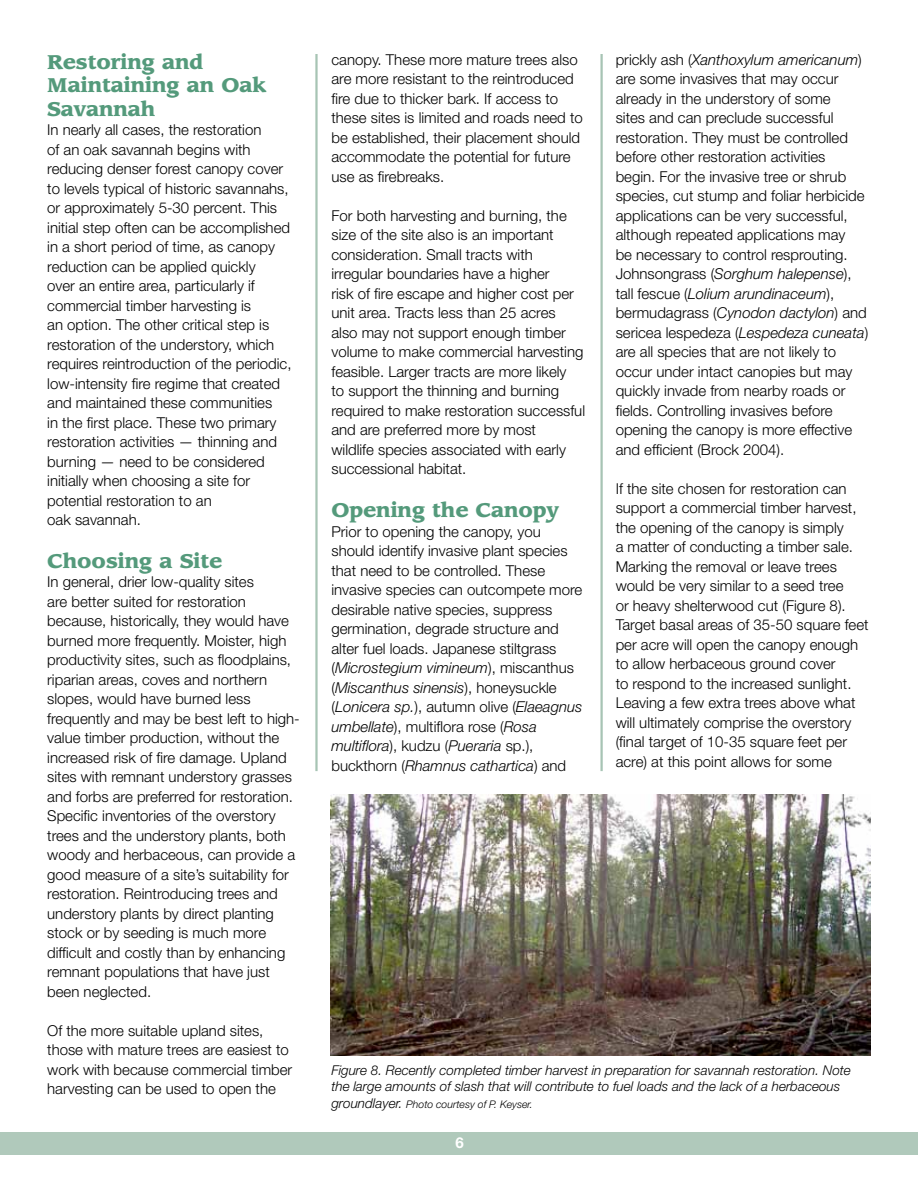
<style>
.page{position:relative;width:918px;height:1188px;background:#fff}
.page>*{position:absolute;margin:0;border:0;box-sizing:border-box;transform-origin:0 0}
.t1{font:900 19.5px/23.4px "Leawood Std";color:#549a7b}
.t2{font:300 15px/19.5px "Helvetica Neue LT Std";color:#000}
.t3{font:700 15px "Helvetica Neue LT Std";color:#fff}
.t4{font:italic 300 13.5px/16.5px "Helvetica Neue LT Std";color:#000}
.t5{font:italic 300 10.5px "Helvetica Neue LT Std";color:#000}
.s1{font-style:italic}
.s2{font-size:13.5px}
</style>
<div class="page">
<div style="left:0;top:1132px;width:918px;height:23px;background:#b0c9bb"></div>
<img style="left:331px;top:795px;width:540px;height:261px">
<hr style="left:315px;top:54px;width:3px;height:717px;background:#a7c4b4">
<hr style="left:600px;top:54px;width:3px;height:717px;background:#a7c4b4">
<h1 class="t1" style="left:47px;top:51px;width:220px">Restoring and<br>Maintaining an Oak<br>Savannah</h1>
<p class="t2" style="left:47px;top:120px;width:246px">In nearly all cases, the restoration<br>of an oak savannah begins with reducing denser forest canopy cover to levels typical of historic savannahs, or approximately 5-30 percent. This initial step often can be accomplished in a short period of time, as canopy reduction can be applied quickly<br>over an entire area, particularly if commercial timber harvesting is<br>an option. The other critical step is restoration of the understory, which requires reintroduction of the periodic, low-intensity fire regime that created and maintained these communities<br>in the first place. These two primary restoration activities — thinning and burning — need to be considered initially when choosing a site for potential restoration to an<br>oak savannah.</p>
<h1 class="t1" style="left:47px;top:550px;width:176px">Choosing a Site</h1>
<p class="t2" style="left:47px;top:572px;width:254px">In general, drier low-quality sites<br>are better suited for restoration because, historically, they would have burned more frequently. Moister, high productivity sites, such as floodplains, riparian areas, coves and northern slopes, would have burned less frequently and may be best left to high&shy;value timber production, without the increased risk of fire damage. Upland sites with remnant understory grasses and forbs are preferred for restoration.<br>Specific inventories of the overstory trees and the understory plants, both woody and herbaceous, can provide a good measure of a site’s suitability for restoration. Reintroducing trees and understory plants by direct planting stock or by seeding is much more difficult and costly than by enhancing remnant populations that have just been neglected.</p>
<p class="t2" style="left:47px;top:1021px;width:247px">Of the more suitable upland sites, those with mature trees are easiest to work with because commercial timber harvesting can be used to open the</p>
<p class="t2" style="left:331px;top:49px;width:253px">canopy. These more mature trees also are more resistant to the reintroduced fire due to thicker bark. If access to these sites is limited and roads need to be established, their placement should accommodate the potential for future use as firebreaks.</p>
<p class="t2" style="left:331px;top:205px;width:255px">For both harvesting and burning, the size of the site also is an important consideration. Small tracts with irregular boundaries have a higher<br>risk of fire escape and higher cost per unit area. Tracts less than 25 acres also may not support enough timber volume to make commercial harvesting feasible. Larger tracts are more likely<br>to support the thinning and burning required to make restoration successful and are preferred more by most<br>wildlife species associated with early successional habitat.</p>
<h1 class="t1" style="left:331px;top:499px;width:229px">Opening the Canopy</h1>
<p class="t2" style="left:331px;top:521px;width:252px">Prior to opening the canopy, you should identify invasive plant species that need to be controlled. These invasive species can outcompete more desirable native species, suppress germination, degrade structure and alter fuel loads. Japanese stiltgrass (<span class="s1">Microstegium vimineum</span>), miscanthus (<span class="s1">Miscanthus sinensis</span>), honeysuckle (<span class="s1">Lonicera sp.</span>), autumn olive (<span class="s1">Elaeagnus umbellate</span>), multiflora rose (<span class="s1">Rosa multiflora</span>), kudzu (<span class="s1">Pueraria</span> sp.), buckthorn (<span class="s1">Rhamnus cathartica</span>) and</p>
<p class="t2" style="left:616px;top:49px;width:254px">prickly ash (<span class="s1">Xanthoxylum americanum</span>) are some invasives that may occur already in the understory of some<br>sites and can preclude successful restoration. They must be controlled before other restoration activities begin. For the invasive tree or shrub species, cut stump and foliar herbicide applications can be very successful, although repeated applications may<br>be necessary to control resprouting.<br>Johnsongrass (<span class="s1">Sorghum halepense</span>), tall fescue (<span class="s1">Lolium arundinaceum</span>), bermudagrass (<span class="s1">Cynodon dactylon</span>) and sericea lespedeza (<span class="s1">Lespedeza cuneata</span>) are all species that are not likely to occur under intact canopies but may quickly invade from nearby roads or fields. Controlling invasives before opening the canopy is more effective and efficient (Brock 2004).</p>
<p class="t2" style="left:616px;top:478px;width:254px">If the site chosen for restoration can support a commercial timber harvest, the opening of the canopy is simply<br>a matter of conducting a timber sale.<br>Marking the removal or leave trees would be very similar to a seed tree<br>or heavy shelterwood cut (Figure 8).<br>Target basal areas of 35-50 square feet per acre will open the canopy enough to allow herbaceous ground cover<br>to respond to the increased sunlight.<br>Leaving a few extra trees above what will ultimately comprise the overstory (final target of 10-35 square feet per acre) at this point allows for some</p>
<p class="t4" style="left:331px;top:1061px;width:521px">Figure 8. Recently completed timber harvest in preparation for savannah restoration. Note the large amounts of slash that will contribute to fuel loads and the lack of a herbaceous</p>
<p class="t5" style="left:331px;top:1098px;width:203px"><span class="s2">groundlayer.</span> Photo courtesy of P. Keyser.</p>
<p class="t3" style="left:456px;top:1133px;width:10px">6</p>
</div>
